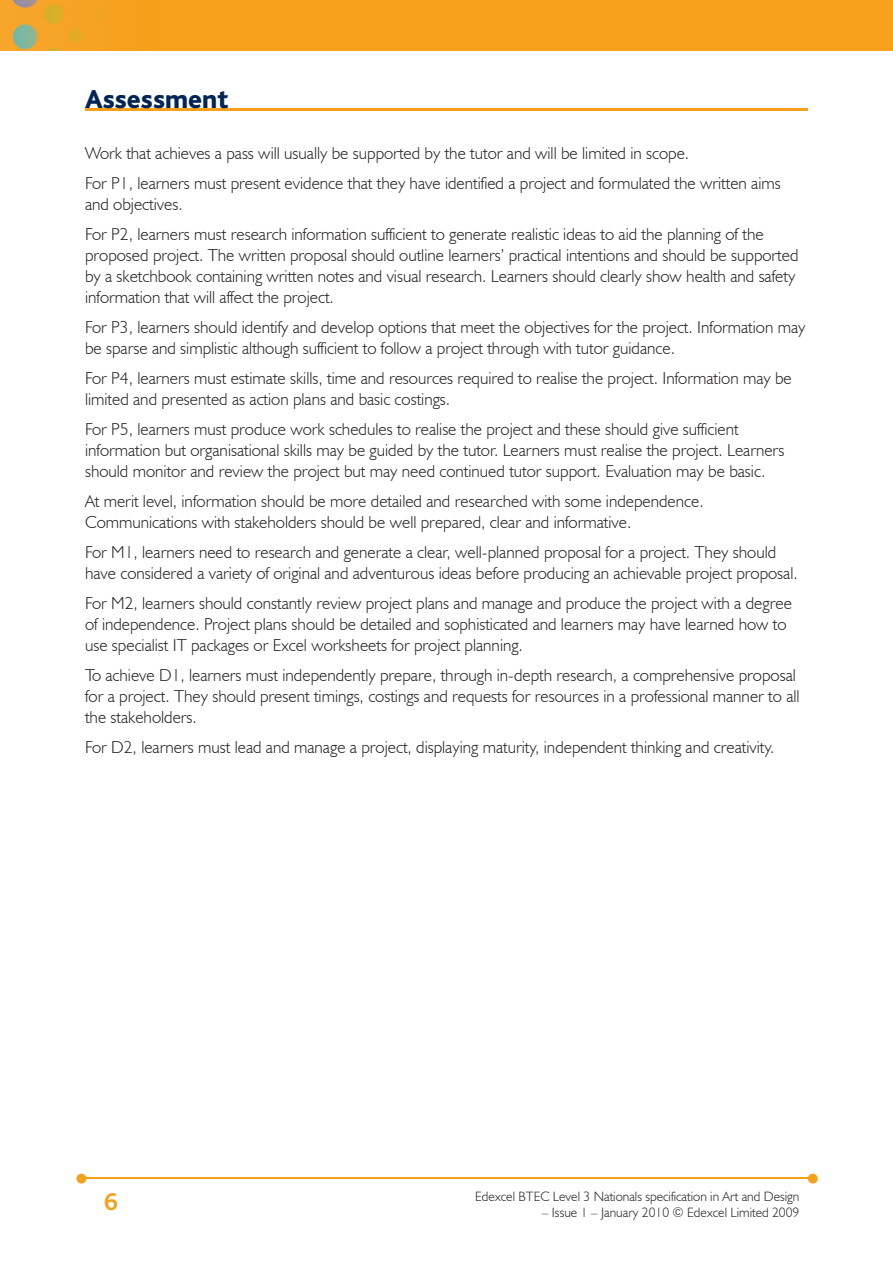
<style>
.page{position:relative;width:893px;height:1263px;background:#fff}
.page>*{position:absolute;margin:0;border:0;box-sizing:border-box;transform-origin:0 0}
.t1{font:800 27px "Bliss";color:#002556}
.t2{font:700 25.5px "Bliss";color:#f6a01b}
.t3{font:300 17.25px/21px "Humanist 521 BT";color:#231f20}
.t4{font:300 13.5px "Humanist 521 BT";color:#231f20}
</style>
<div class="page">
<img style="left:0;top:0;width:893px;height:51px">
<hr style="left:82px;top:1178px;width:728px;height:1px;background:#f6a01b">
<svg style="left:808px;top:1174px;width:10px;height:9px"></svg>
<svg style="left:77px;top:1174px;width:9px;height:9px"></svg>
<hr style="left:85px;top:108px;width:723px;height:2px;background:#f6a01b">
<h1 class="t1" style="left:85px;top:85px;width:145px">Assessment</h1>
<p class="t3" style="left:85px;top:138px;width:697px;line-height:30px">Work that achieves a pass will usually be supported by the tutor and will be limited in scope.<br>For P1, learners must present evidence that they have identified a project and formulated the written aims</p>
<p class="t3" style="left:85px;top:189px;width:680px;line-height:30px">and objectives.<br>For P2, learners must research information sufficient to generate realistic ideas to aid the planning of the</p>
<p class="t3" style="left:85px;top:244px;width:715px">proposed project. The written proposal should outline learners’ practical intentions and should be supported by a sketchbook containing written notes and visual research. Learners should clearly show health and safety information that will affect the project.</p>
<p class="t3" style="left:85px;top:316px;width:722px">For P3, learners should identify and develop options that meet the objectives for the project. Information may be sparse and simplistic although sufficient to follow a project through with tutor guidance.</p>
<p class="t3" style="left:85px;top:367px;width:708px">For P4, learners must estimate skills, time and resources required to realise the project. Information may be limited and presented as action plans and basic costings.</p>
<p class="t3" style="left:85px;top:418px;width:701px">For P5, learners must produce work schedules to realise the project and these should give sufficient information but organisational skills may be guided by the tutor. Learners must realise the project. Learners should monitor and review the project but may need continued tutor support. Evaluation may be basic.</p>
<p class="t3" style="left:85px;top:490px;width:620px">At merit level, information should be more detailed and researched with some independence.<br>Communications with stakeholders should be well prepared, clear and informative.</p>
<p class="t3" style="left:85px;top:541px;width:714px">For M1, learners need to research and generate a clear, well-planned proposal for a project. They should have considered a variety of original and adventurous ideas before producing an achievable project proposal.</p>
<p class="t3" style="left:85px;top:592px;width:708px">For M2, learners should constantly review project plans and manage and produce the project with a degree of independence. Project plans should be detailed and sophisticated and learners may have learned how to use specialist IT packages or Excel worksheets for project planning.</p>
<p class="t3" style="left:85px;top:664px;width:716px">To achieve D1, learners must independently prepare, through in-depth research, a comprehensive proposal for a project. They should present timings, costings and requests for resources in a professional manner to all the stakeholders.</p>
<p class="t3" style="left:85px;top:736px;width:691px">For D2, learners must lead and manage a project, displaying maturity, independent thinking and creativity.</p>
<h2 class="t2" style="left:104px;top:1189px;width:15px">6</h2>
<p class="t4" style="left:475px;top:1188px;width:326px">Edexcel BTEC Level 3 Nationals specification in Art and Design</p>
<p class="t4" style="left:542px;top:1204px;width:259px">– Issue 1 – January 2010 © Edexcel Limited 2009</p>
</div>
